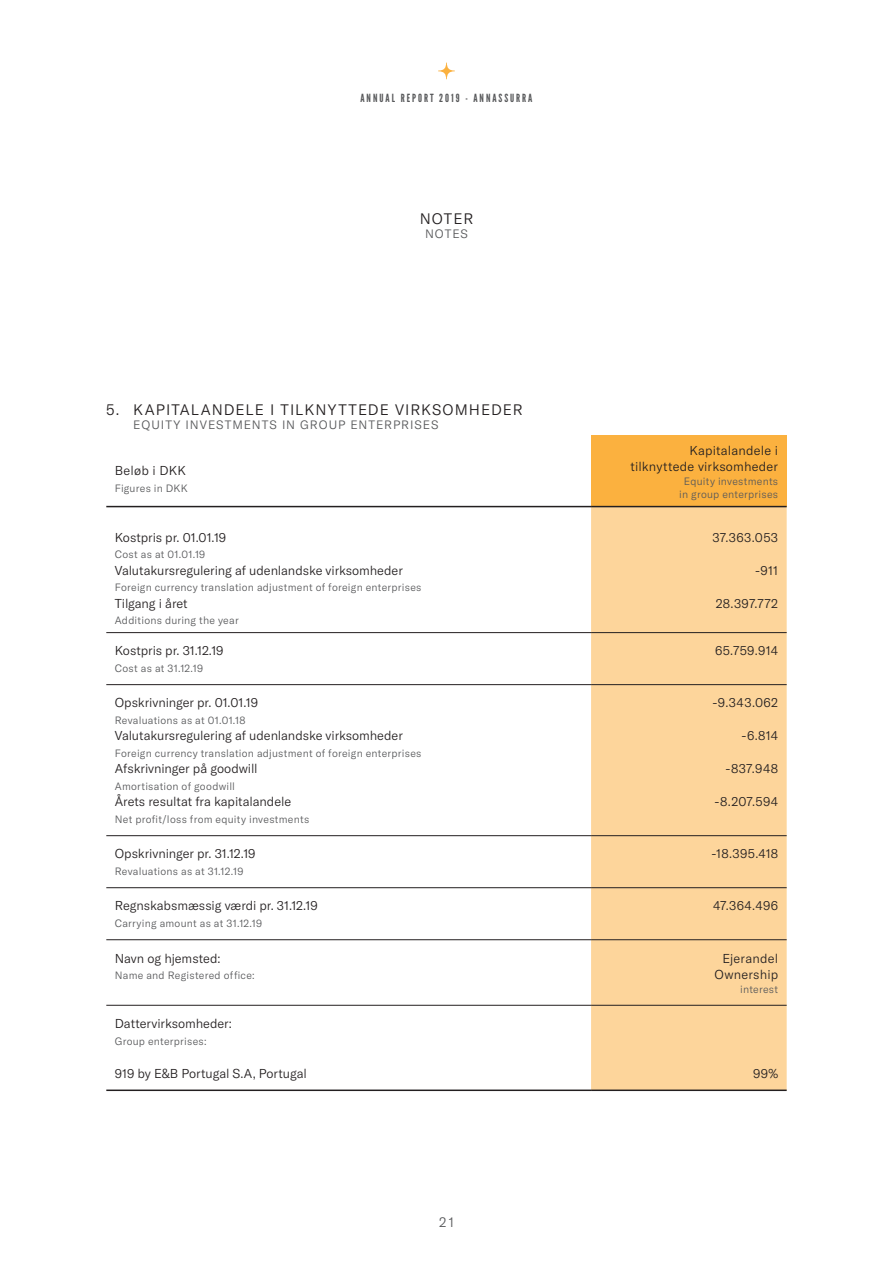
<style>
.page{position:relative;width:893px;height:1263px;background:#fff}
.page>*{position:absolute;margin:0;border:0;box-sizing:border-box;transform-origin:0 0}
.t1{font:300 15px "GT America";letter-spacing:.07em;color:#231f20}
.t2{font:300 13.5px "GT America";color:#57585a}
.Tal_Fremhaevet_Tekst{font:300 12.75px "GT America";letter-spacing:-.005em;color:#231f20}
.Tal_Fremhaevet_Tal{font:300 12.75px/16.5px "GT America";letter-spacing:.015em;color:#231f20;text-align:right}
.Tal_Brod_Tal{font:300 12.75px "GT America";letter-spacing:.02em;color:#231f20}
.t3{font:300 12px "GT America";letter-spacing:.08em;color:#57585a}
.t4{font:11.25px "League Gothic";letter-spacing:.175em;color:#57585a}
.Tal_Fremhaevet_Tekst-2{font:300 10.5px "GT America";letter-spacing:.02em;color:#57585a}
.Tal_Fremhaevet_Tal-2{font:300 10.5px/13.5px "GT America";letter-spacing:.02em;color:#57585a;text-align:center}
.Tal_Brod_Tal-2{font:300 10.5px "GT America";letter-spacing:.015em;color:#57585a}
</style>
<div class="page">
<svg style="left:438px;top:63px;width:17px;height:16px"></svg>
<div style="left:591px;top:424px;width:196px;height:83px;background:#fbb13f"></div>
<div style="left:591px;top:507px;width:196px;height:582px;background:#fdd59b"></div>
<hr style="left:106px;top:506px;width:485px;height:1px;background:#231f20">
<hr style="left:591px;top:506px;width:196px;height:1px;background:#231f20">
<hr style="left:106px;top:684px;width:485px;height:1px;background:#231f20">
<hr style="left:591px;top:684px;width:196px;height:1px;background:#231f20">
<hr style="left:106px;top:835px;width:485px;height:1px;background:#231f20">
<hr style="left:591px;top:835px;width:196px;height:1px;background:#231f20">
<hr style="left:106px;top:887px;width:485px;height:1px;background:#231f20">
<hr style="left:591px;top:887px;width:196px;height:1px;background:#231f20">
<hr style="left:106px;top:939px;width:485px;height:1px;background:#231f20">
<hr style="left:591px;top:939px;width:196px;height:1px;background:#231f20">
<hr style="left:106px;top:1005px;width:485px;height:1px;background:#231f20">
<hr style="left:591px;top:1005px;width:196px;height:1px;background:#231f20">
<hr style="left:106px;top:632px;width:485px;height:1px;background:#231f20">
<hr style="left:591px;top:632px;width:196px;height:1px;background:#231f20">
<hr style="left:106px;top:1089px;width:485px;height:2px;background:#231f20">
<hr style="left:591px;top:1089px;width:196px;height:2px;background:#231f20">
<div style="left:559px;top:406px;width:241px;height:29px;background:#fff"></div>
<p class="t4" style="left:360px;top:91px;width:174px">ANNUAL REPORT 2019 - ANNASSURRA</p>
<p class="t1" style="left:420px;top:210px;width:55px">NOTER</p>
<p class="t3" style="left:425px;top:227px;width:44px">NOTES</p>
<p class="t1" style="left:106px;top:401px;width:418px">5. KAPITALANDELE I TILKNYTTEDE VIRKSOMHEDER</p>
<p class="t3" style="left:133px;top:418px;width:307px">EQUITY INVESTMENTS IN GROUP ENTERPRISES</p>
<p class="Tal_Brod_Tal" style="left:115px;top:463px;width:73px">Beløb i DKK</p>
<p class="Tal_Brod_Tal-2" style="left:115px;top:482px;width:74px">Figures in DKK</p>
<p class="Tal_Fremhaevet_Tal" style="left:630px;top:442px;width:149px">Kapitalandele i tilknyttede virksomheder</p>
<p class="Tal_Fremhaevet_Tal-2" style="left:679px;top:474px;width:100px">Equity investments in group enterprises</p>
<p class="Tal_Fremhaevet_Tekst" style="left:115px;top:530px;width:113px">Kostpris pr. 01.01.19</p>
<p class="Tal_Fremhaevet_Tekst-2" style="left:115px;top:548px;width:92px">Cost as at 01.01.19</p>
<p class="Tal_Fremhaevet_Tekst" style="left:115px;top:563px;width:290px">Valutakursregulering af udenlandske virksomheder</p>
<p class="Tal_Fremhaevet_Tekst-2" style="left:115px;top:581px;width:308px">Foreign currency translation adjustment of foreign enterprises</p>
<p class="Tal_Fremhaevet_Tekst" style="left:115px;top:596px;width:74px">Tilgang i året</p>
<p class="Tal_Fremhaevet_Tekst-2" style="left:115px;top:614px;width:125px">Additions during the year</p>
<p class="Tal_Brod_Tal" style="left:712px;top:530px;width:67px">37.363.053</p>
<p class="Tal_Brod_Tal" style="left:755px;top:563px;width:24px">-911</p>
<p class="Tal_Brod_Tal" style="left:716px;top:596px;width:64px">28.397.772</p>
<p class="Tal_Fremhaevet_Tekst" style="left:115px;top:643px;width:110px">Kostpris pr. 31.12.19</p>
<p class="Tal_Fremhaevet_Tekst-2" style="left:115px;top:662px;width:90px">Cost as at 31.12.19</p>
<p class="Tal_Fremhaevet_Tal" style="left:715px;top:643px;width:65px">65.759.914</p>
<p class="Tal_Fremhaevet_Tekst" style="left:115px;top:695px;width:145px">Opskrivninger pr. 01.01.19</p>
<p class="Tal_Fremhaevet_Tekst-2" style="left:115px;top:714px;width:132px">Revaluations as at 01.01.18</p>
<p class="Tal_Fremhaevet_Tekst" style="left:115px;top:728px;width:290px">Valutakursregulering af udenlandske virksomheder</p>
<p class="Tal_Fremhaevet_Tekst-2" style="left:115px;top:747px;width:308px">Foreign currency translation adjustment of foreign enterprises</p>
<p class="Tal_Fremhaevet_Tekst" style="left:115px;top:761px;width:144px">Afskrivninger på goodwill</p>
<p class="Tal_Fremhaevet_Tekst-2" style="left:115px;top:780px;width:122px">Amortisation of goodwill</p>
<p class="Tal_Fremhaevet_Tekst" style="left:115px;top:794px;width:178px">Årets resultat fra kapitalandele</p>
<p class="Tal_Fremhaevet_Tekst-2" style="left:115px;top:813px;width:196px">Net profit/loss from equity investments</p>
<p class="Tal_Fremhaevet_Tal" style="left:713px;top:695px;width:67px">-9.343.062</p>
<p class="Tal_Fremhaevet_Tal" style="left:741px;top:728px;width:38px">-6.814</p>
<p class="Tal_Fremhaevet_Tal" style="left:726px;top:761px;width:54px">-837.948</p>
<p class="Tal_Fremhaevet_Tal" style="left:715px;top:794px;width:65px">-8.207.594</p>
<p class="Tal_Fremhaevet_Tekst" style="left:115px;top:846px;width:142px">Opskrivninger pr. 31.12.19</p>
<p class="Tal_Fremhaevet_Tekst-2" style="left:115px;top:865px;width:130px">Revaluations as at 31.12.19</p>
<p class="Tal_Fremhaevet_Tal" style="left:711px;top:846px;width:68px">-18.395.418</p>
<p class="Tal_Fremhaevet_Tekst" style="left:115px;top:898px;width:204px">Regnskabsmæssig værdi pr. 31.12.19</p>
<p class="Tal_Fremhaevet_Tekst-2" style="left:115px;top:917px;width:149px">Carrying amount as at 31.12.19</p>
<p class="Tal_Fremhaevet_Tal" style="left:713px;top:898px;width:67px">47.364.496</p>
<p class="Tal_Fremhaevet_Tekst" style="left:115px;top:950px;width:107px">Navn og hjemsted:</p>
<p class="Tal_Fremhaevet_Tekst-2" style="left:115px;top:969px;width:141px">Name and Registered office:</p>
<p class="Tal_Fremhaevet_Tal" style="left:714px;top:950px;width:65px">Ejerandel<br>Ownership</p>
<p class="Tal_Fremhaevet_Tal-2" style="left:740px;top:982px;width:40px">interest</p>
<p class="Tal_Fremhaevet_Tekst" style="left:115px;top:1016px;width:119px">Dattervirksomheder:</p>
<p class="Tal_Fremhaevet_Tekst-2" style="left:115px;top:1035px;width:93px">Group enterprises:</p>
<p class="Tal_Fremhaevet_Tekst" style="left:115px;top:1065px;width:194px">919 by E&amp;B Portugal S.A, Portugal</p>
<p class="Tal_Fremhaevet_Tal" style="left:753px;top:1065px;width:27px">99%</p>
<p class="t2" style="left:439px;top:1214px;width:16px">21</p>
</div>
